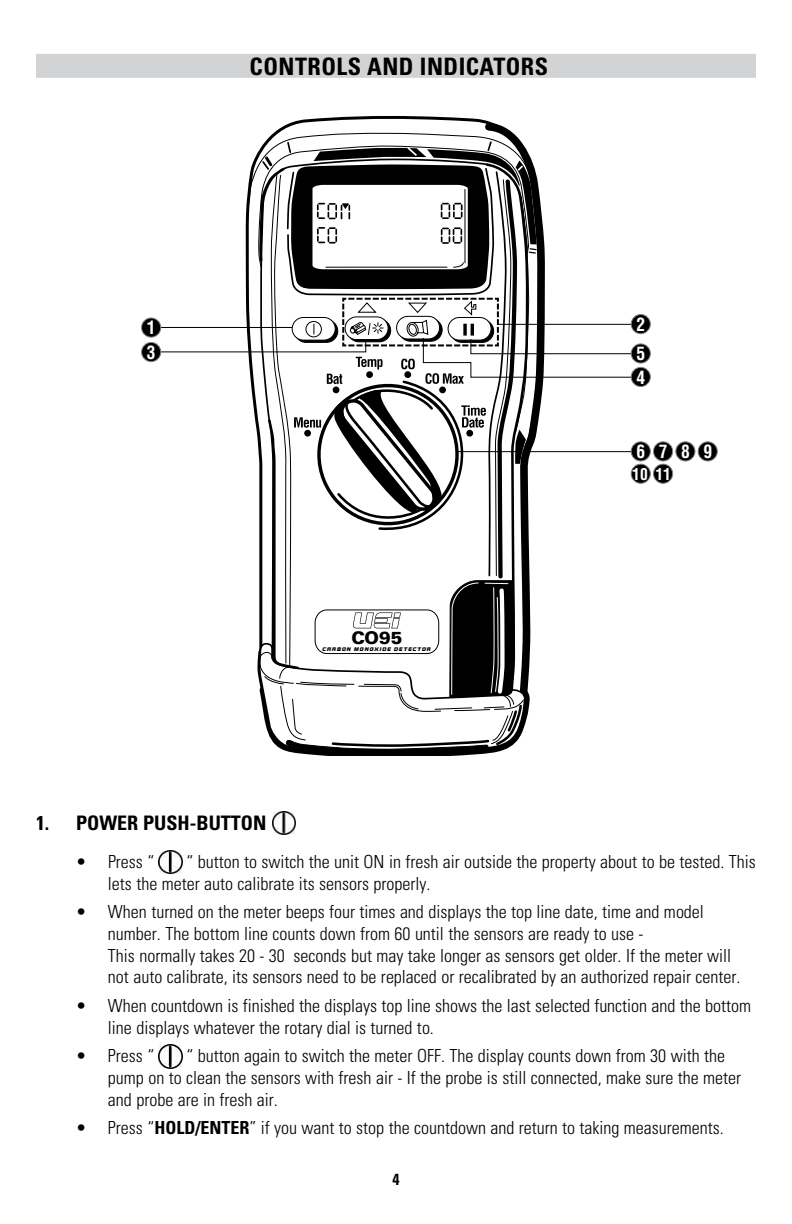
<style>
.page{position:relative;width:792px;height:1224px;background:#fff}
.page>*{position:absolute;margin:0;border:0;box-sizing:border-box;transform-origin:0 0}
.t1{font:700 condensed 24px "Univers LT Std";letter-spacing:.02em;color:#000}
.t2{font:700 condensed 20px "Univers LT Std";letter-spacing:.055em;color:#000}
.t3{font:300 condensed 18px/21.6px "Univers LT Std";color:#000}
.t4{font:700 condensed 18px/23.4px "Helvetica";color:#fff}
.t5{font:900 17.4px "Univers LT Std";color:#000}
.t6{font:700 condensed 16px "Helvetica";color:#fff}
.t7{font:700 condensed 16px "Univers LT Std";color:#000}
.t8{font:italic 5px "Nuts";letter-spacing:.2em;color:#000}
.s1{font-weight:700}
</style>
<div class="page">
<div style="left:36px;top:54px;width:720px;height:24px;background:#d1d3d4"></div>
<img style="left:273px;top:811px;width:23px;height:24px">
<img style="left:159px;top:850px;width:23px;height:24px">
<img style="left:159px;top:1045px;width:23px;height:23px">
<svg style="left:269px;top:132px;width:248px;height:5px"></svg>
<svg style="left:159px;top:137px;width:475px;height:618px"></svg>
<div style="left:142px;top:342px;width:19px;height:20px;background:#000;border-radius:50%"></div>
<div style="left:141px;top:342px;width:20px;height:20px;border:1px solid #808285;border-radius:50%"></div>
<div style="left:631px;top:315px;width:19px;height:19px;background:#000;border-radius:50%"></div>
<div style="left:631px;top:314px;width:20px;height:20px;border:1px solid #808285;border-radius:50%"></div>
<div style="left:631px;top:442px;width:19px;height:19px;background:#000;border-radius:50%"></div>
<div style="left:631px;top:441px;width:20px;height:20px;border:1px solid #808285;border-radius:50%"></div>
<div style="left:631px;top:464px;width:19px;height:19px;background:#000;border-radius:50%"></div>
<div style="left:631px;top:464px;width:20px;height:20px;border:1px solid #808285;border-radius:50%"></div>
<div style="left:654px;top:464px;width:19px;height:19px;background:#000;border-radius:50%"></div>
<div style="left:653px;top:464px;width:20px;height:20px;border:1px solid #808285;border-radius:50%"></div>
<div style="left:676px;top:442px;width:19px;height:19px;background:#000;border-radius:50%"></div>
<div style="left:675px;top:441px;width:20px;height:20px;border:1px solid #808285;border-radius:50%"></div>
<div style="left:654px;top:442px;width:19px;height:19px;background:#000;border-radius:50%"></div>
<div style="left:653px;top:441px;width:20px;height:20px;border:1px solid #808285;border-radius:50%"></div>
<div style="left:698px;top:442px;width:19px;height:19px;background:#000;border-radius:50%"></div>
<div style="left:698px;top:441px;width:20px;height:20px;border:1px solid #808285;border-radius:50%"></div>
<div style="left:631px;top:344px;width:19px;height:19px;background:#000;border-radius:50%"></div>
<div style="left:631px;top:343px;width:20px;height:21px;border:1px solid #808285;border-radius:50%"></div>
<div style="left:631px;top:367px;width:19px;height:20px;background:#000;border-radius:50%"></div>
<div style="left:631px;top:367px;width:20px;height:20px;border:1px solid #808285;border-radius:50%"></div>
<div style="left:142px;top:318px;width:19px;height:19px;background:#000;border-radius:50%"></div>
<div style="left:141px;top:318px;width:20px;height:20px;border:1px solid #808285;border-radius:50%"></div>
<h1 class="t1" style="left:250px;top:52px;width:29px">CONT</h1>
<h1 class="t1" style="left:308px;top:52px;width:28px">ROLS</h1>
<h1 class="t1" style="left:367px;top:52px;width:105px">AND INDICATO</h1>
<h1 class="t1" style="left:521px;top:52px;width:26px">RS</h1>
<p class="t4" style="left:147px;top:316px;width:10px">1</p>
<p class="t4" style="left:147px;top:341px;width:10px">3</p>
<p class="t5" style="left:351px;top:627px;width:53px">CO95</p>
<p class="t8" style="left:322px;top:646px;width:110px">CARBON MONOXIDE DETECTOR</p>
<p class="t4" style="left:636px;top:313px;width:10px">2</p>
<p class="t4" style="left:636px;top:342px;width:10px">5<br>4</p>
<p class="t4" style="left:636px;top:440px;width:10px">6</p>
<p class="t6" style="left:632px;top:464px;width:40px">10 11</p>
<p class="t4" style="left:659px;top:440px;width:55px">789</p>
<p class="t2" style="left:36px;top:810px;width:34px">1. POWE</p>
<p class="t2" style="left:127px;top:810px;width:106px">R PUSH-BUTTON</p>
<p class="t3" style="left:76px;top:851px;width:80px">• Press “</p>
<p class="t3" style="left:108px;top:851px;width:649px;text-indent:78px">“ button to switch the unit ON in fresh air outside the property about to be tested. This lets the meter auto calibrate its sensors properly.</p>
<p class="t3" style="left:108px;top:901px;width:634px;text-indent:-32px">• When turned on the meter beeps four times and displays the top line date, time and model number. The bottom line counts down from 60 until the sensors are ready to use -<br>This normally takes 20 - 30 seconds but may take longer as sensors get older. If the meter will not auto calibrate, its sensors need to be replaced or recalibrated by an authorized repair center.</p>
<p class="t3" style="left:108px;top:995px;width:645px;text-indent:-32px">• When countdown is finished the displays top line shows the last selected function and the bottom line displays whatever the rotary dial is turned to.</p>
<p class="t3" style="left:76px;top:1045px;width:80px">• Press “</p>
<p class="t3" style="left:108px;top:1045px;width:635px;text-indent:78px">“ button again to switch the meter OFF. The display counts down from 30 with the pump on to clean the sensors with fresh air - If the probe is still connected, make sure the meter and probe are in fresh air.</p>
<p class="t3" style="left:76px;top:1117px;width:649px">• Press “<span class="s1">HOLD/ENTER</span>” if you want to stop the countdown and return to taking measurements.</p>
<p class="t7" style="left:392px;top:1169px;width:9px">4</p>
</div>
